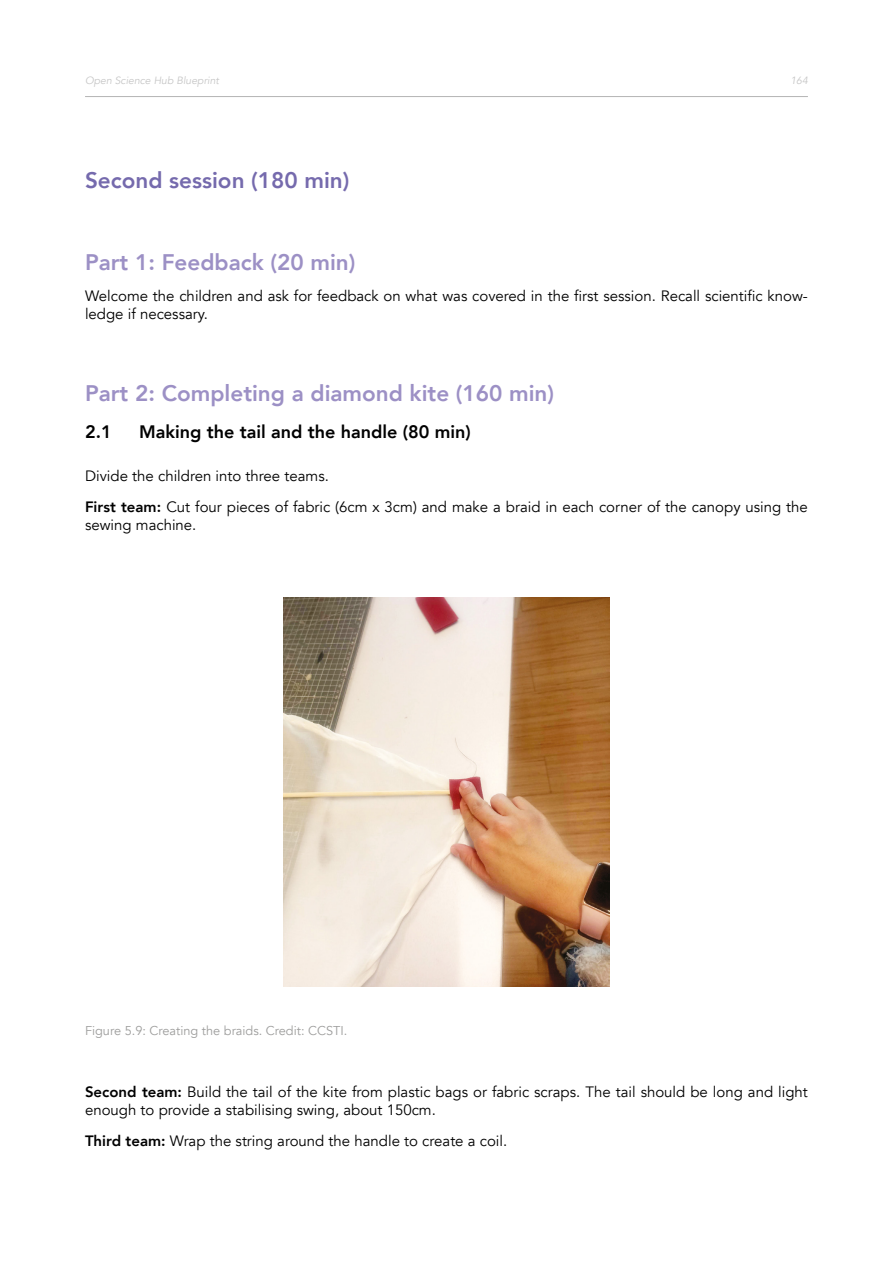
<style>
.page{position:relative;width:893px;height:1263px;background:#fff}
.page>*{position:absolute;margin:0;border:0;box-sizing:border-box;transform-origin:0 0}
.t1{font:800 22.5px "Avenir";color:#9c90c5}
.t2{font:800 22.5px "Avenir";color:#756aad}
.t3{font:800 18px "Avenir";color:#000}
.t4{font:15px/18px "Avenir";color:#000}
.t5{font:12.75px "Avenir";color:#9d9d9c}
.t6{font:italic 10.5px "Avenir";color:#c6c6c6}
.s1{font-weight:800}
</style>
<div class="page">
<hr style="left:85px;top:96px;width:723px;height:1px;background:#000">
<img style="left:284px;top:598px;width:325px;height:388px">
<p class="t6" style="left:85px;top:74px;width:135px">Open Science Hub Blueprint</p>
<p class="t6" style="left:790px;top:74px;width:19px">164</p>
<h1 class="t2" style="left:85px;top:163px;width:266px">Second session (180 min)</h1>
<h1 class="t1" style="left:85px;top:245px;width:272px">Part 1: Feedback (20 min)</h1>
<p class="t4" style="left:85px;top:287px;width:724px">Welcome the children and ask for feedback on what was covered in the first session. Recall scientific know&shy;ledge if necessary.</p>
<h1 class="t1" style="left:85px;top:376px;width:471px">Part 2: Completing a diamond kite (160 min)</h1>
<p class="t3" style="left:85px;top:417px;width:28px">2.1</p>
<p class="t3" style="left:139px;top:417px;width:333px">Making the tail and the handle (80 min)</p>
<p class="t4" style="left:85px;top:461px;width:724px;line-height:30.8px">Divide the children into three teams.<br><span class="s1">First team:</span> Cut four pieces of fabric (6cm x 3cm) and make a braid in each corner of the canopy using the</p>
<p class="t4" style="left:85px;top:516px;width:113px">sewing machine.</p>
<p class="t5" style="left:85px;top:1023px;width:264px">Figure 5.9: Creating the braids. Credit: CCSTI.</p>
<p class="t4" style="left:85px;top:1083px;width:724px"><span class="s1">Second team:</span> Build the tail of the kite from plastic bags or fabric scraps. The tail should be long and light enough to provide a stabilising swing, about 150cm.</p>
<p class="t4" style="left:85px;top:1132px;width:424px"><span class="s1">Third team:</span> Wrap the string around the handle to create a coil.</p>
</div>
